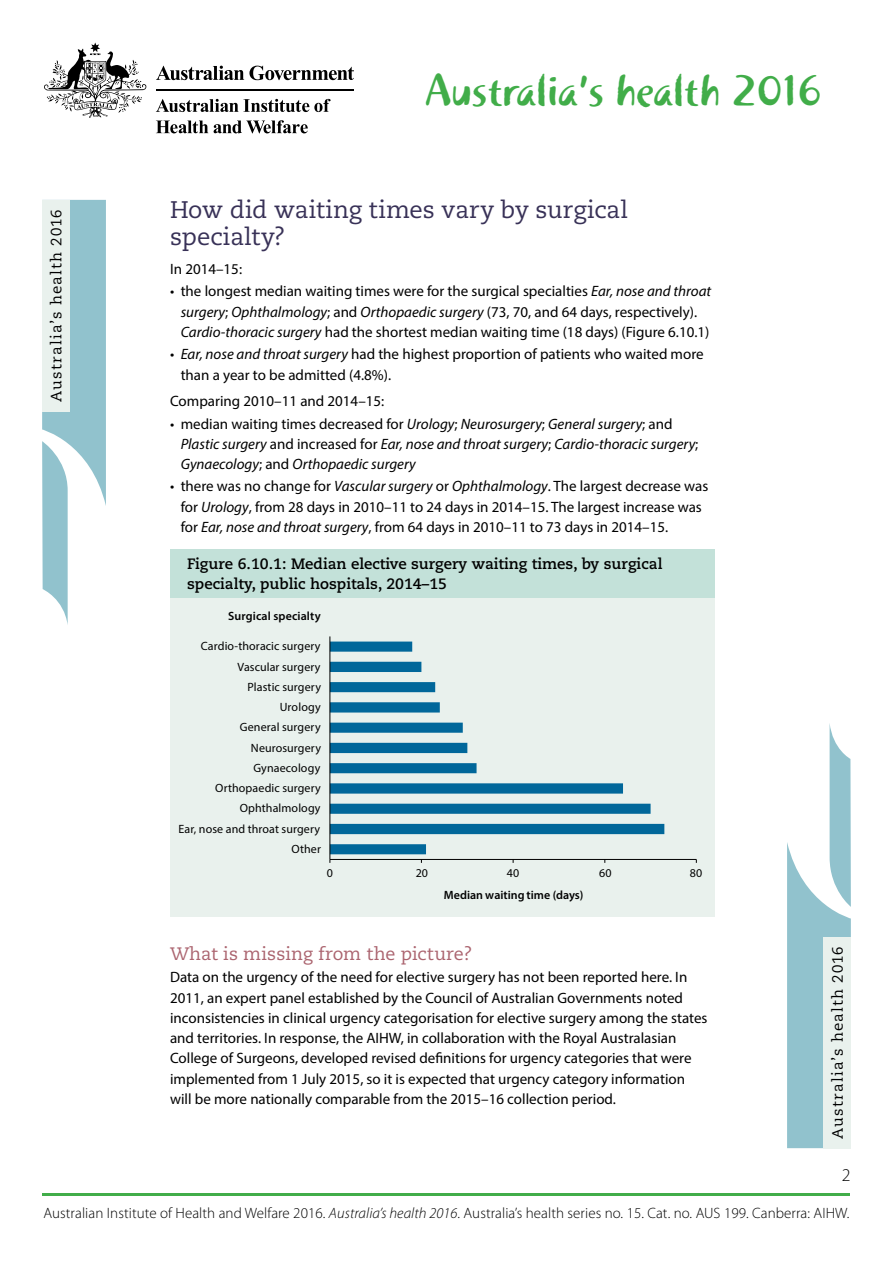
<style>
.page{position:relative;width:893px;height:1263px;background:#fff}
.page>*{position:absolute;margin:0;border:0;box-sizing:border-box;transform-origin:0 0}
.t1{font:45px "Khaki Std 1";color:#41ad49}
.t2{font:24px "Caecilia LT Std";color:#383157}
.Alternate_end_headin{font:18px "Caecilia LT Std";color:#ab646f}
.t3{font:300 18px "Myriad Pro";color:#000}
.Body{font:15px/20.2px "Myriad Pro";color:#000}
.Body-2{font:italic 15px/20.2px "Myriad Pro";color:#000}
.t4{font:300 15px "Myriad Pro";letter-spacing:.005em;color:#000}
.t5{font:700 15px/19.5px "Caecilia LT Std";color:#000}
.t6{font:15px "Caecilia LT Std";letter-spacing:.075em;color:#000}
.t7{font:12px "Myriad Pro";letter-spacing:.01em;color:#010101}
.t8{font:600 12px "Myriad Pro";letter-spacing:.005em;color:#010101}
.s1{font-style:italic}
.s2{font-style:normal}
</style>
<div class="page">
<svg style="left:156px;top:66px;width:198px;height:14px"></svg>
<svg style="left:44px;top:43px;width:103px;height:75px"></svg>
<hr style="left:156px;top:89px;width:198px;height:1px;background:#000">
<svg style="left:156px;top:99px;width:175px;height:13px"></svg>
<svg style="left:156px;top:121px;width:52px;height:12px"></svg>
<svg style="left:214px;top:120px;width:94px;height:13px"></svg>
<hr style="left:43px;top:1193px;width:807px;height:3px;background:#41ad49">
<svg style="left:42px;top:200px;width:64px;height:425px"></svg>
<svg style="left:787px;top:723px;width:64px;height:425px"></svg>
<div style="left:823px;top:937px;width:28px;height:211px;background:#e9f1ed"></div>
<div style="left:42px;top:200px;width:28px;height:211px;background:#e9f1ed"></div>
<div style="left:170px;top:549px;width:544px;height:367px;background:#e9f1ed"></div>
<div style="left:170px;top:549px;width:544px;height:48px;background:#c3e1d9"></div>
<svg style="left:331px;top:641px;width:333px;height:213px"></svg>
<hr style="left:330px;top:859px;width:366px;height:1px;background:#000">
<hr style="left:330px;top:636px;width:1px;height:223px;background:#000">
<p class="t6" style="left:48px;top:402px;width:194px;rotate:-90deg">Australia’s health 2016</p>
<h1 class="t1" style="left:425px;top:63px;width:399px">Australia’s health 2016</h1>
<h2 class="t2" style="left:170px;top:196px;width:459px">How did waiting times vary by surgical</h2>
<h2 class="t2" style="left:170px;top:223px;width:117px">specialty?</h2>
<p class="Body" style="left:170px;top:259px;width:74px">In 2014–15:</p>
<p class="Body" style="left:170px;top:281px;width:543px;text-align:center">• the longest median waiting times were for the surgical specialties <span class="s1">Ear, nose and throat surgery</span>; <span class="s1">Ophthalmology</span>; and <span class="s1">Orthopaedic surgery</span> (73, 70, and 64 days, respectively).<br><span class="s1">Cardio-thoracic surgery</span> had the shortest median waiting time (18 days) (Figure 6.10.1)</p>
<p class="Body" style="left:181px;top:344px;width:524px;text-indent:-11px">• <span class="s1">Ear, nose and throat surgery</span> had the highest proportion of patients who waited more than a year to be admitted (4.8%).</p>
<p class="Body" style="left:170px;top:391px;width:216px">Comparing 2010–11 and 2014–15:</p>
<p class="Body-2" style="left:181px;top:413px;width:519px;text-indent:-11px"><span class="s2">• median waiting times decreased for</span> Urology<span class="s2">;</span> Neurosurgery<span class="s2">;</span> General surgery<span class="s2">; and<br></span>Plastic surgery <span class="s2">and increased for</span> Ear, nose and throat surgery<span class="s2">;</span> Cardio-thoracic surgery<span class="s2">;<br></span>Gynaecology<span class="s2">; and</span> Orthopaedic surgery</p>
<p class="Body" style="left:181px;top:476px;width:529px;text-indent:-11px">• there was no change for <span class="s1">Vascular surgery</span> or <span class="s1">Ophthalmology</span>. The largest decrease was for <span class="s1">Urology</span>, from 28 days in 2010–11 to 24 days in 2014–15. The largest increase was for <span class="s1">Ear, nose and throat surgery</span>, from 64 days in 2010–11 to 73 days in 2014–15.</p>
<p class="t5" style="left:187px;top:554px;width:477px">Figure 6.10.1: Median elective surgery waiting times, by surgical specialty, public hospitals, 2014–15</p>
<p class="t8" style="left:228px;top:608px;width:94px">Surgical specialty</p>
<p class="t7" style="left:201px;top:639px;width:121px">Cardio-thoracic surgery</p>
<p class="t7" style="left:237px;top:659px;width:85px">Vascular surgery</p>
<p class="t7" style="left:248px;top:679px;width:75px">Plastic surgery</p>
<p class="t7" style="left:280px;top:700px;width:42px">Urology</p>
<p class="t7" style="left:240px;top:720px;width:82px">General surgery</p>
<p class="t7" style="left:251px;top:740px;width:72px">Neurosurgery</p>
<p class="t7" style="left:253px;top:760px;width:68px">Gynaecology</p>
<p class="t7" style="left:215px;top:781px;width:107px">Orthopaedic surgery</p>
<p class="t7" style="left:240px;top:801px;width:82px">Ophthalmology</p>
<p class="t7" style="left:179px;top:821px;width:143px">Ear, nose and throat surgery</p>
<p class="t7" style="left:292px;top:841px;width:31px">Other</p>
<p class="t7" style="left:327px;top:865px;width:8px">0</p>
<p class="t7" style="left:416px;top:865px;width:14px">20</p>
<p class="t7" style="left:507px;top:865px;width:14px">40</p>
<p class="t7" style="left:599px;top:865px;width:14px">60</p>
<p class="t7" style="left:690px;top:865px;width:14px">80</p>
<p class="t8" style="left:444px;top:887px;width:141px">Median waiting time (days)</p>
<p class="Alternate_end_headin" style="left:170px;top:943px;width:304px">What is missing from the picture?</p>
<p class="Body" style="left:170px;top:967px;width:539px">Data on the urgency of the need for elective surgery has not been reported here. In 2011, an expert panel established by the Council of Australian Governments noted inconsistencies in clinical urgency categorisation for elective surgery among the states and territories. In response, the AIHW, in collaboration with the Royal Australasian College of Surgeons, developed revised definitions for urgency categories that were implemented from 1 July 2015, so it is expected that urgency category information will be more nationally comparable from the 2015–16 collection period.</p>
<p class="t6" style="left:829px;top:1139px;width:194px;rotate:-90deg">Australia’s health 2016</p>
<p class="t3" style="left:842px;top:1164px;width:10px">2</p>
<p class="t4" style="left:44px;top:1204px;width:807px">Australian Institute of Health and Welfare 2016. <span class="s1">Australia’s health 2016</span>. Australia’s health series no. 15. Cat. no. AUS 199. Canberra: AIHW.</p>
</div>
